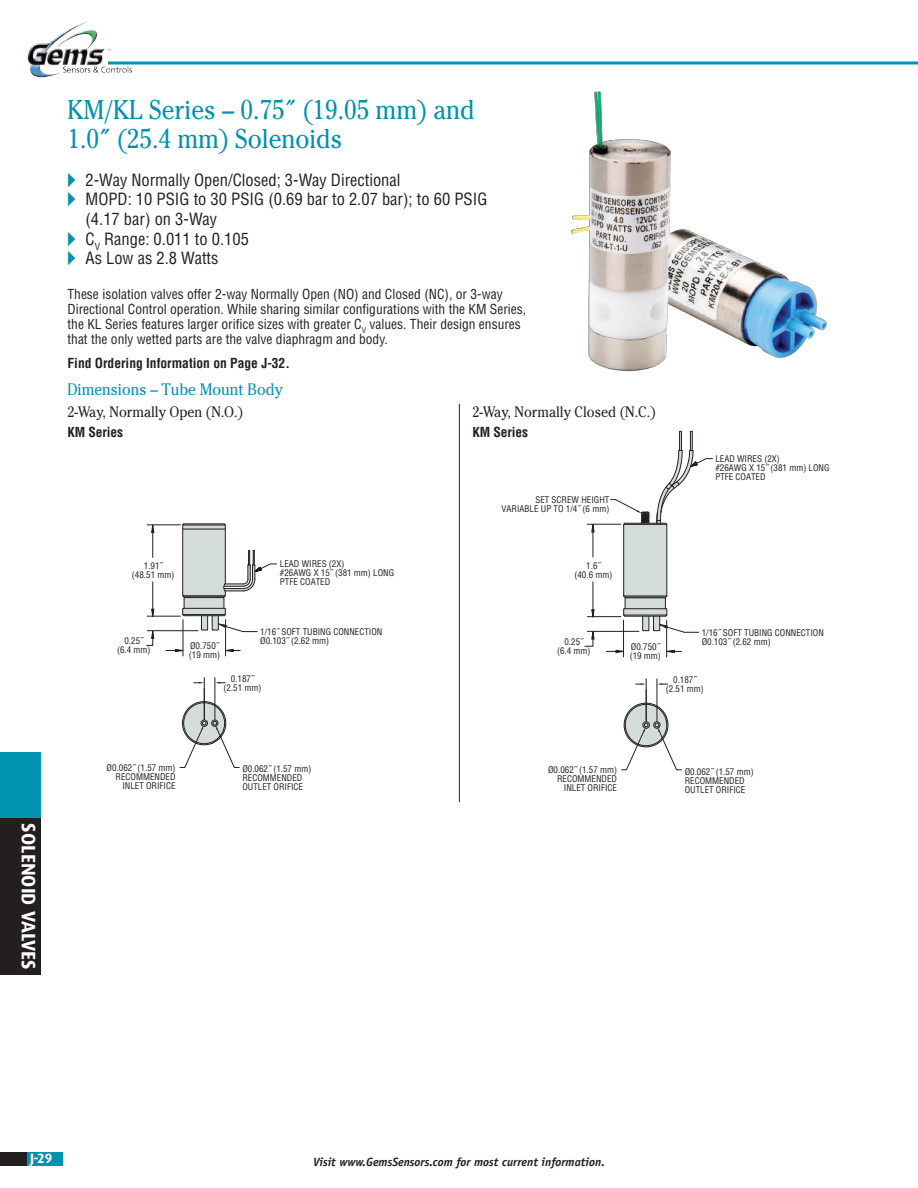
<style>
.page{position:relative;width:918px;height:1188px;background:#fff}
.page>*{position:absolute;margin:0;border:0;box-sizing:border-box;transform-origin:0 0}
.t1{font:27px/28.5px "Cheltenham";color:#0092ae;scale:.9 1}
.t2{font:700 19.5px "Dax";color:#fff}
.t3{font:condensed 16.5px/19.6px "Helvetica";color:#231f20}
.t4{font:16.5px "Cheltenham";color:#0092ae;scale:.9 1}
.t5{font:15px "Cheltenham";color:#231f20;scale:.9 1}
.t6{font:condensed 13.5px/15px "Helvetica";color:#231f20}
.t7{font:700 condensed 13.5px "Helvetica";color:#231f20}
.t8{font:700 13.5px "Dax";color:#fff}
.t9{font:italic 700 12px "Officina Sans";color:#231f20}
.t10{font:condensed 9px/9px "Helvetica";color:#231f20}
</style>
<div class="page">
<div style="left:25px;top:1152px;width:38px;height:14px;background:#0092ae"></div>
<hr style="left:108px;top:62px;width:810px;height:2px;background:#0092ae">
<div style="left:0;top:1152px;width:27px;height:14px;background:#231f20"></div>
<img style="left:27px;top:22px;width:109px;height:56px">
<img style="left:570px;top:91px;width:257px;height:281px">
<div style="left:0;top:753px;width:40px;height:67px;background:#0092ae"></div>
<div style="left:0;top:818px;width:40px;height:157px;background:#231f20"></div>
<hr style="left:459px;top:404px;width:1px;height:398px;background:#231f20">
<hr style="left:623px;top:620px;width:1px;height:37px;background:#231f20">
<hr style="left:666px;top:620px;width:1px;height:37px;background:#231f20">
<svg style="left:666px;top:649px;width:16px;height:4px"></svg>
<svg style="left:606px;top:649px;width:17px;height:4px"></svg>
<hr style="left:587px;top:524px;width:34px;height:1px;background:#231f20">
<hr style="left:587px;top:616px;width:34px;height:1px;background:#231f20">
<hr style="left:593px;top:525px;width:1px;height:32px;background:#231f20">
<hr style="left:593px;top:582px;width:1px;height:35px;background:#231f20">
<svg style="left:591px;top:524px;width:4px;height:9px"></svg>
<hr style="left:587px;top:631px;width:52px;height:1px;background:#231f20">
<svg style="left:584px;top:631px;width:11px;height:16px"></svg>
<svg style="left:591px;top:609px;width:4px;height:9px"></svg>
<hr style="left:657px;top:679px;width:1px;height:42px;background:#231f20">
<hr style="left:646px;top:679px;width:1px;height:42px;background:#231f20">
<svg style="left:636px;top:683px;width:10px;height:2px"></svg>
<svg style="left:657px;top:683px;width:10px;height:2px"></svg>
<svg style="left:621px;top:702px;width:61px;height:69px"></svg>
<svg style="left:610px;top:431px;width:103px;height:202px"></svg>
<hr style="left:183px;top:620px;width:1px;height:36px;background:#231f20">
<hr style="left:225px;top:620px;width:1px;height:36px;background:#231f20">
<svg style="left:225px;top:648px;width:15px;height:5px"></svg>
<svg style="left:166px;top:648px;width:18px;height:5px"></svg>
<hr style="left:147px;top:524px;width:33px;height:1px;background:#231f20">
<hr style="left:147px;top:616px;width:33px;height:1px;background:#231f20">
<hr style="left:152px;top:525px;width:1px;height:32px;background:#231f20">
<hr style="left:152px;top:582px;width:1px;height:35px;background:#231f20">
<svg style="left:151px;top:524px;width:4px;height:9px"></svg>
<hr style="left:147px;top:630px;width:51px;height:1px;background:#231f20">
<svg style="left:146px;top:630px;width:9px;height:16px"></svg>
<svg style="left:151px;top:608px;width:4px;height:9px"></svg>
<hr style="left:215px;top:678px;width:1px;height:42px;background:#231f20">
<hr style="left:204px;top:678px;width:1px;height:42px;background:#231f20">
<svg style="left:194px;top:682px;width:10px;height:2px"></svg>
<svg style="left:215px;top:682px;width:10px;height:2px"></svg>
<svg style="left:179px;top:701px;width:61px;height:67px"></svg>
<svg style="left:182px;top:523px;width:95px;height:110px"></svg>
<h1 class="t1" style="left:68px;top:96px;width:454px">KM/KL Series – 0.75˝ (19.05 mm) and<br>1.0˝ (25.4 mm) Solenoids</h1>
<h3 class="t3" style="left:86px;top:170px;width:403px">2-Way Normally Open/Closed; 3-Way Directional<br>MOPD: 10 PSIG to 30 PSIG (0.69 bar to 2.07 bar); to 60 PSIG (4.17 bar) on 3-Way<br>C<sub>V</sub> Range: 0.011 to 0.105<br>As Low as 2.8 Watts</h3>
<p class="t6" style="left:68px;top:286px;width:460px">These isolation valves offer 2-way Normally Open (NO) and Closed (NC), or 3-way Directional Control operation. While sharing similar configurations with the KM Series, the KL Series features larger orifice sizes with greater C<sub>V</sub> values. Their design ensures that the only wetted parts are the valve diaphragm and body.</p>
<h3 class="t7" style="left:68px;top:355px;width:224px">Find Ordering Information on Page J-32.</h3>
<h3 class="t4" style="left:68px;top:380px;width:241px">Dimensions – Tube Mount Body</h3>
<h3 class="t5" style="left:68px;top:403px;width:197px">2-Way, Normally Open (N.O.)</h3>
<h3 class="t7" style="left:68px;top:423px;width:57px">KM Series</h3>
<h2 class="t2" style="left:39px;top:823px;width:148px;rotate:90deg">SOLENOID VALVES</h2>
<p class="t10" style="left:132px;top:561px;width:44px;text-align:center">1.91˝ (48.51 mm)</p>
<p class="t10" style="left:280px;top:559px;width:116px">LEAD WIRES (2X)<br>#26AWG X 15˝ (381 mm) LONG<br>PTFE COATED</p>
<p class="t10" style="left:117px;top:637px;width:35px;text-align:center">0.25˝ (6.4 mm)</p>
<p class="t10" style="left:189px;top:641px;width:33px">Ø0.750˝ (19 mm)</p>
<p class="t10" style="left:260px;top:627px;width:124px">1/16˝ SOFT TUBING CONNECTION<br>Ø0.103˝ (2.62 mm)</p>
<p class="t10" style="left:223px;top:674px;width:39px;text-align:center">0.187˝ (2.51 mm)</p>
<p class="t10" style="left:107px;top:763px;width:70px;text-align:right">Ø0.062˝ (1.57 mm)<br>RECOMMENDED<br>INLET ORIFICE</p>
<p class="t10" style="left:242px;top:764px;width:70px">Ø0.062˝ (1.57 mm)<br>RECOMMENDED<br>OUTLET ORIFICE</p>
<h3 class="t5" style="left:472px;top:403px;width:205px">2-Way, Normally Closed (N.C.)</h3>
<h3 class="t7" style="left:472px;top:423px;width:57px">KM Series</h3>
<p class="t10" style="left:502px;top:495px;width:109px;text-align:right">SET SCREW HEIGHT<br>VARIABLE UP TO 1/4˝ (6 mm)</p>
<p class="t10" style="left:574px;top:561px;width:39px;text-align:center">1.6˝<br>(40.6 mm)</p>
<p class="t10" style="left:557px;top:637px;width:35px;text-align:center">0.25˝ (6.4 mm)</p>
<p class="t10" style="left:630px;top:642px;width:33px">Ø0.750˝ (19 mm)</p>
<p class="t10" style="left:715px;top:454px;width:116px">LEAD WIRES (2X)<br>#26AWG X 15˝ (381 mm) LONG<br>PTFE COATED</p>
<p class="t10" style="left:702px;top:628px;width:124px">1/16˝ SOFT TUBING CONNECTION<br>Ø0.103˝ (2.62 mm)</p>
<p class="t10" style="left:548px;top:766px;width:70px;text-align:right">Ø0.062˝ (1.57 mm)<br>RECOMMENDED<br>INLET ORIFICE</p>
<p class="t10" style="left:666px;top:675px;width:39px;text-align:center">0.187˝ (2.51 mm)</p>
<p class="t10" style="left:685px;top:767px;width:70px">Ø0.062˝ (1.57 mm)<br>RECOMMENDED<br>OUTLET ORIFICE</p>
<h3 class="t8" style="left:30px;top:1151px;width:24px">J-29</h3>
<h3 class="t9" style="left:313px;top:1154px;width:293px">Visit www.GemsSensors.com for most current information.</h3>
</div>
